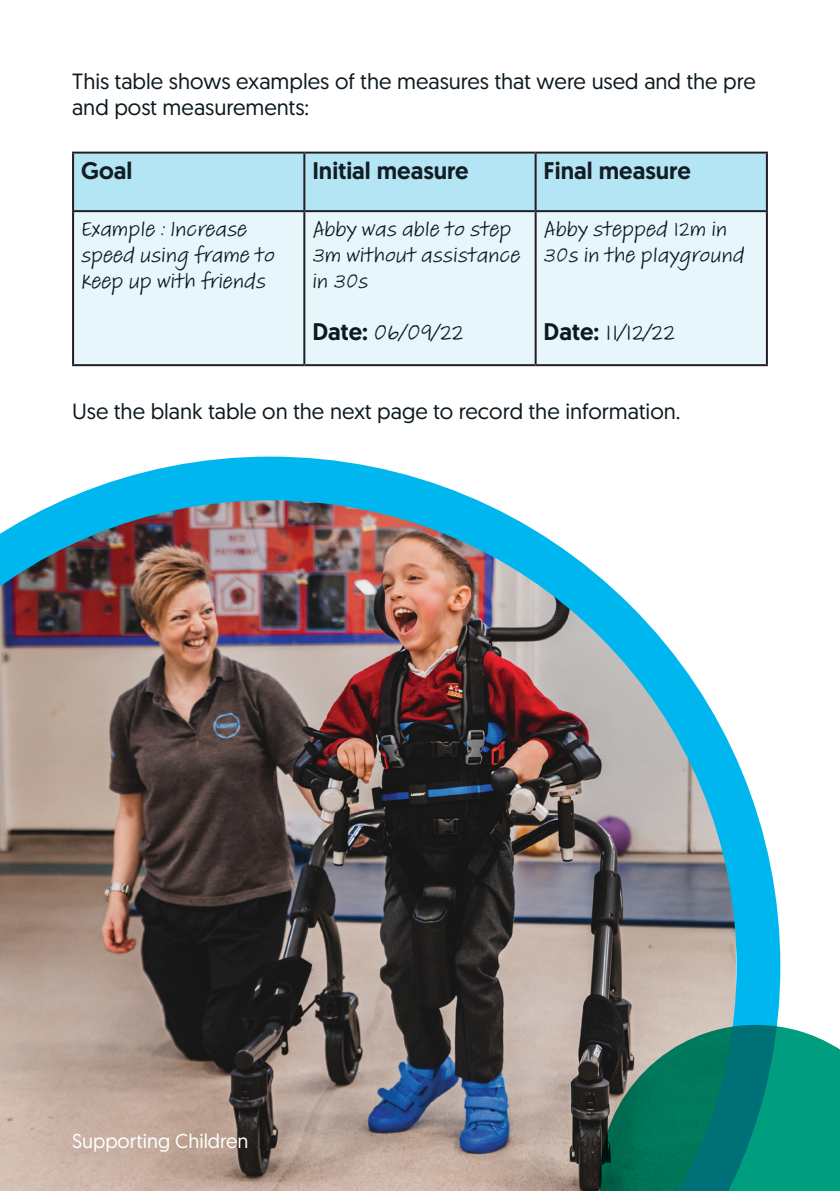
<style>
.page{position:relative;width:840px;height:1191px;background:#fff}
.page>*{position:absolute;margin:0;border:0;box-sizing:border-box;transform-origin:0 0}
.t1{font:500 24px "Geomanist";color:#131d23}
.t2{font:24px "Adobe Handwriting Tiffany";color:#0d1920}
.t3{font:22px/26px "Geomanist";color:#0d1920}
.t4{font:22px/26px "Adobe Handwriting Tiffany";color:#0d1920}
.t5{font:20px "Geomanist";color:#fff}
.s1{font-family:"Geomanist";font-weight:500}
</style>
<div class="page">
<div style="left:72px;top:152px;width:695px;height:58px;background:#b3e5f5"></div>
<div style="left:72px;top:210px;width:695px;height:155px;background:#e6f6fb"></div>
<img style="left:0;top:456px;width:779px;height:735px">
<svg style="left:599px;top:1025px;width:240px;height:166px;background:#14826f"></svg>
<hr style="left:72px;top:152px;width:232px;height:2px;background:#231f20">
<hr style="left:72px;top:154px;width:2px;height:56px;background:#231f20">
<hr style="left:304px;top:152px;width:231px;height:2px;background:#231f20">
<hr style="left:303px;top:154px;width:2px;height:56px;background:#231f20">
<hr style="left:535px;top:152px;width:232px;height:2px;background:#231f20">
<hr style="left:534px;top:154px;width:2px;height:56px;background:#231f20">
<hr style="left:765px;top:154px;width:2px;height:56px;background:#231f20">
<hr style="left:72px;top:210px;width:232px;height:2px;background:#231f20">
<hr style="left:72px;top:212px;width:2px;height:152px;background:#231f20">
<hr style="left:304px;top:210px;width:231px;height:2px;background:#231f20">
<hr style="left:303px;top:212px;width:2px;height:152px;background:#231f20">
<hr style="left:535px;top:210px;width:232px;height:2px;background:#231f20">
<hr style="left:534px;top:212px;width:2px;height:152px;background:#231f20">
<hr style="left:765px;top:212px;width:2px;height:152px;background:#231f20">
<hr style="left:72px;top:364px;width:232px;height:2px;background:#231f20">
<hr style="left:304px;top:364px;width:231px;height:2px;background:#231f20">
<hr style="left:535px;top:364px;width:232px;height:2px;background:#231f20">
<p class="t3" style="left:72px;top:68px;width:685px">This table shows examples of the measures that were used and the pre and post measurements:</p>
<p class="t1" style="left:81px;top:154px;width:53px">Goal</p>
<p class="t1" style="left:312px;top:154px;width:158px">Initial measure</p>
<p class="t1" style="left:543px;top:154px;width:148px">Final measure</p>
<p class="t4" style="left:81px;top:216px;width:195px">Example : Increase speed using frame to keep up with friends</p>
<p class="t4" style="left:312px;top:216px;width:209px">Abby was able to step<br>3m without assistance in 30s</p>
<p class="t2" style="left:312px;top:315px;width:152px"><span class="s1">Date:</span> 06/09/22</p>
<p class="t4" style="left:543px;top:216px;width:202px">Abby stepped 12m in<br>30s in the playground</p>
<p class="t2" style="left:543px;top:315px;width:133px"><span class="s1">Date:</span> 11/12/22</p>
<p class="t3" style="left:72px;top:398px;width:609px">Use the blank table on the next page to record the information.</p>
<p class="t5" style="left:72px;top:1128px;width:178px">Supporting Children</p>
</div>
